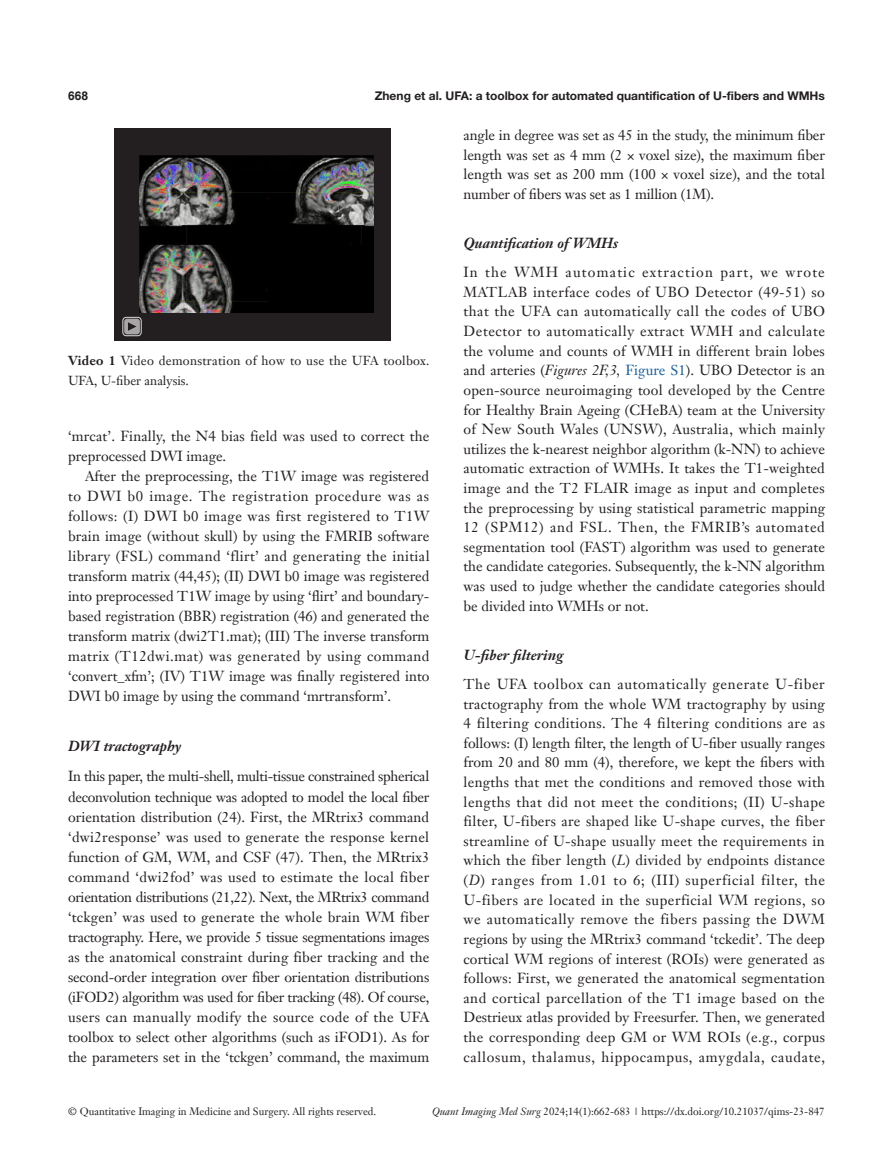
<style>
.page{position:relative;width:893px;height:1170px;background:#fff}
.page>*{position:absolute;margin:0;border:0;box-sizing:border-box;transform-origin:0 0}
.t1{font:14.25px/19.6px "Janson Text LT";color:#231f20;text-align:justify}
.t2{font:italic 700 14.25px "Janson Text LT";color:#231f20}
.t3{font:12.75px/19.5px "Janson Text LT";letter-spacing:.02em;color:#231f20}
.t4{font:700 12px "Helvetica Neue LT Pro";color:#231f20}
.t5{font:700 12px "Helvetica";color:#231f20}
.t6{font:10.5px "Janson Text LT";color:#231f20}
.s1{font-weight:700}
.s2{font-style:italic}
.s3{color:#175d9e}
</style>
<div class="page">
<div style="left:114px;top:128px;width:276px;height:212px;background:#231f20"></div>
<div style="left:122px;top:317px;width:20px;height:19px;border:1px solid #fff;border-radius:3px"></div>
<div style="left:124px;top:318px;width:16px;height:16px;background:#a7a5a5;border-radius:3px"></div>
<svg style="left:128px;top:322px;width:8px;height:9px"></svg>
<img style="left:139px;top:156px;width:235px;height:156px">
<p class="t5" style="left:68px;top:88px;width:22px">668</p>
<p class="t4" style="left:375px;top:88px;width:452px">Zheng et al. UFA: a toolbox for automated quantification of U-fibers and WMHs</p>
<p class="t3" style="left:68px;top:351px;width:363px"><span class="s1">Video 1</span> Video demonstration of how to use the UFA toolbox.<br>UFA, U-fiber analysis.</p>
<p class="t1" style="left:68px;top:426px;width:363px">‘mrcat’. Finally, the N4 bias field was used to correct the preprocessed DWI image.</p>
<p class="t1" style="left:68px;top:466px;width:363px;text-indent:17px">After the preprocessing, the T1W image was registered to DWI b0 image. The registration procedure was as follows: (I) DWI b0 image was first registered to T1W brain image (without skull) by using the FMRIB software library (FSL) command ‘flirt’ and generating the initial transform matrix (44,45); (II) DWI b0 image was registered into preprocessed T1W image by using ‘flirt’ and boundary&shy;based registration (BBR) registration (46) and generated the transform matrix (dwi2T1.mat); (III) The inverse transform matrix (T12dwi.mat) was generated by using command ‘convert_xfm’; (IV) T1W image was finally registered into DWI b0 image by using the command ‘mrtransform’.</p>
<p class="t2" style="left:68px;top:737px;width:115px">DWI tractography</p>
<p class="t1" style="left:68px;top:766px;width:363px">In this paper, the multi-shell, multi-tissue constrained spherical deconvolution technique was adopted to model the local fiber orientation distribution (24). First, the MRtrix3 command ‘dwi2response’ was used to generate the response kernel function of GM, WM, and CSF (47). Then, the MRtrix3 command ‘dwi2fod’ was used to estimate the local fiber orientation distributions (21,22). Next, the MRtrix3 command ‘tckgen’ was used to generate the whole brain WM fiber tractography. Here, we provide 5 tissue segmentations images as the anatomical constraint during fiber tracking and the second-order integration over fiber orientation distributions (iFOD2) algorithm was used for fiber tracking (48). Of course, users can manually modify the source code of the UFA toolbox to select other algorithms (such as iFOD1). As for the parameters set in the ‘tckgen’ command, the maximum</p>
<p class="t1" style="left:463px;top:125px;width:363px">angle in degree was set as 45 in the study, the minimum fiber length was set as 4 mm (2 × voxel size), the maximum fiber length was set as 200 mm (100 × voxel size), and the total number of fibers was set as 1 million (1M).</p>
<p class="t2" style="left:463px;top:234px;width:156px">Quantification of WMHs</p>
<p class="t1" style="left:463px;top:262px;width:363px">In the WMH automatic extraction part, we wrote MATLAB interface codes of UBO Detector (49-51) so that the UFA can automatically call the codes of UBO Detector to automatically extract WMH and calculate the volume and counts of WMH in different brain lobes and arteries (<span class="s2">Figures 2F,3,</span> <span class="s3">Figure S1</span>). UBO Detector is an open-source neuroimaging tool developed by the Centre for Healthy Brain Ageing (CHeBA) team at the University of New South Wales (UNSW), Australia, which mainly utilizes the k-nearest neighbor algorithm (k-NN) to achieve automatic extraction of WMHs. It takes the T1-weighted image and the T2 FLAIR image as input and completes the preprocessing by using statistical parametric mapping 12 (SPM12) and FSL. Then, the FMRIB’s automated segmentation tool (FAST) algorithm was used to generate the candidate categories. Subsequently, the k-NN algorithm was used to judge whether the candidate categories should be divided into WMHs or not.</p>
<p class="t2" style="left:463px;top:645px;width:102px">U-fiber filtering</p>
<p class="t1" style="left:463px;top:674px;width:363px">The UFA toolbox can automatically generate U-fiber tractography from the whole WM tractography by using 4 filtering conditions. The 4 filtering conditions are as follows: (I) length filter, the length of U-fiber usually ranges from 20 and 80 mm (4), therefore, we kept the fibers with lengths that met the conditions and removed those with lengths that did not meet the conditions; (II) U-shape filter, U-fibers are shaped like U-shape curves, the fiber streamline of U-shape usually meet the requirements in which the fiber length (<span class="s2">L</span>) divided by endpoints distance (<span class="s2">D</span>) ranges from 1.01 to 6; (III) superficial filter, the U-fibers are located in the superficial WM regions, so we automatically remove the fibers passing the DWM regions by using the MRtrix3 command ‘tckedit’. The deep cortical WM regions of interest (ROIs) were generated as follows: First, we generated the anatomical segmentation and cortical parcellation of the T1 image based on the Destrieux atlas provided by Freesurfer. Then, we generated the corresponding deep GM or WM ROIs (e.g., corpus callosum, thalamus, hippocampus, amygdala, caudate,</p>
<p class="t6" style="left:68px;top:1104px;width:310px">© Quantitative Imaging in Medicine and Surgery. All rights reserved.</p>
<p class="t6" style="left:432px;top:1104px;width:394px"><span class="s2">Quant Imaging Med Surg</span> 2024;14(1):662-683 | https://dx.doi.org/10.21037/qims-23-847</p>
</div>
